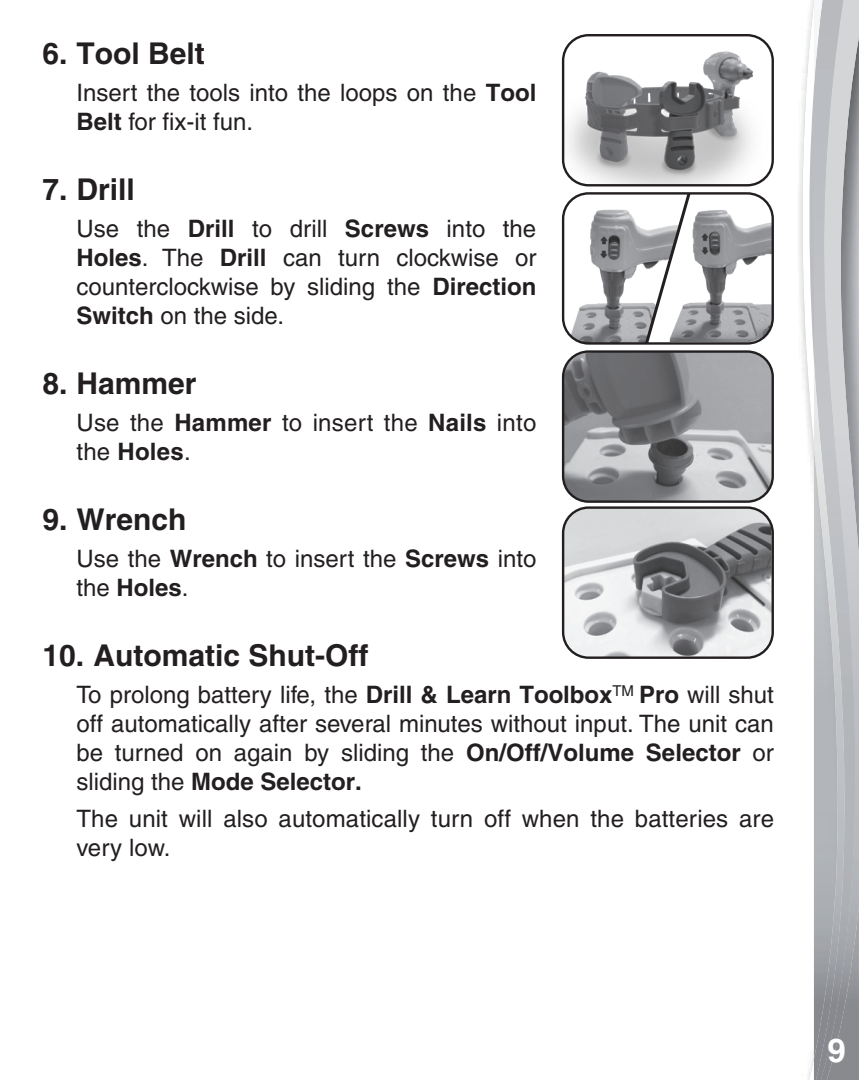
<style>
.page{position:relative;width:859px;height:1080px;background:#fff}
.page>*{position:absolute;margin:0;border:0;box-sizing:border-box;transform-origin:0 0}
.t1{font:700 33px "Helvetica";color:#fff}
.t2{font:700 30px "Helvetica";color:#231f20}
.t3{font:500 24px/28.8px "Helvetica";color:#231f20}
.s1{font-weight:700}
</style>
<div class="page">
<svg style="left:802px;top:0;width:12px;height:1080px"></svg>
<img style="left:847px;top:906px;width:12px;height:174px">
<svg style="left:847px;top:0;width:12px;height:906px"></svg>
<img style="left:814px;top:0;width:33px;height:1080px">
<img style="left:565px;top:353px;width:206px;height:147px">
<div style="left:562px;top:350px;width:212px;height:153px;border:2px solid #231f20;border-radius:26px"></div>
<img style="left:565px;top:509px;width:206px;height:147px">
<div style="left:562px;top:506px;width:212px;height:153px;border:2px solid #231f20;border-radius:26px"></div>
<img style="left:565px;top:195px;width:78px;height:147px">
<img style="left:693px;top:195px;width:78px;height:147px">
<div style="left:562px;top:192px;width:212px;height:153px;border:2px solid #231f20;border-radius:26px"></div>
<svg style="left:643px;top:192px;width:50px;height:153px"></svg>
<img style="left:565px;top:37px;width:208px;height:148px">
<div style="left:562px;top:34px;width:212px;height:152px;border:2px solid #231f20;border-radius:26px"></div>
<p class="t2" style="left:42px;top:35px;width:164px">6. Tool Belt</p>
<p class="t3" style="left:76px;top:78px;width:461px">Insert the tools into the loops on the <span class="s1">Tool<br>Belt</span> for fix-it fun.</p>
<p class="t2" style="left:42px;top:171px;width:94px">7. Drill</p>
<p class="t3" style="left:76px;top:215px;width:461px;text-align:justify">Use the <span class="s1">Drill</span> to drill <span class="s1">Screws</span> into the <span class="s1">Holes</span>. The <span class="s1">Drill</span> can turn clockwise or counterclockwise by sliding the <span class="s1">Direction Switch</span> on the side.</p>
<p class="t2" style="left:42px;top:365px;width:156px">8. Hammer</p>
<p class="t3" style="left:76px;top:408px;width:461px">Use the <span class="s1">Hammer</span> to insert the <span class="s1">Nails</span> into the <span class="s1">Holes</span>.</p>
<p class="t2" style="left:42px;top:501px;width:146px">9. Wrench</p>
<p class="t3" style="left:76px;top:544px;width:461px">Use the <span class="s1">Wrench</span> to insert the <span class="s1">Screws</span> into the <span class="s1">Holes</span>.</p>
<p class="t2" style="left:42px;top:637px;width:328px">10. Automatic Shut-Off</p>
<p class="t3" style="left:76px;top:681px;width:699px;text-align:justify">To prolong battery life, the <span class="s1">Drill &amp; Learn Toolbox</span><sup>TM</sup> <span class="s1">Pro</span> will shut off automatically after several minutes without input. The unit can be turned on again by sliding the <span class="s1">On/Off/Volume Selector</span> or sliding the <span class="s1">Mode Selector.</span></p>
<p class="t3" style="left:76px;top:804px;width:699px">The unit will also automatically turn off when the batteries are very low.</p>
<h1 class="t1" style="left:827px;top:1031px;width:20px">9</h1>
</div>
